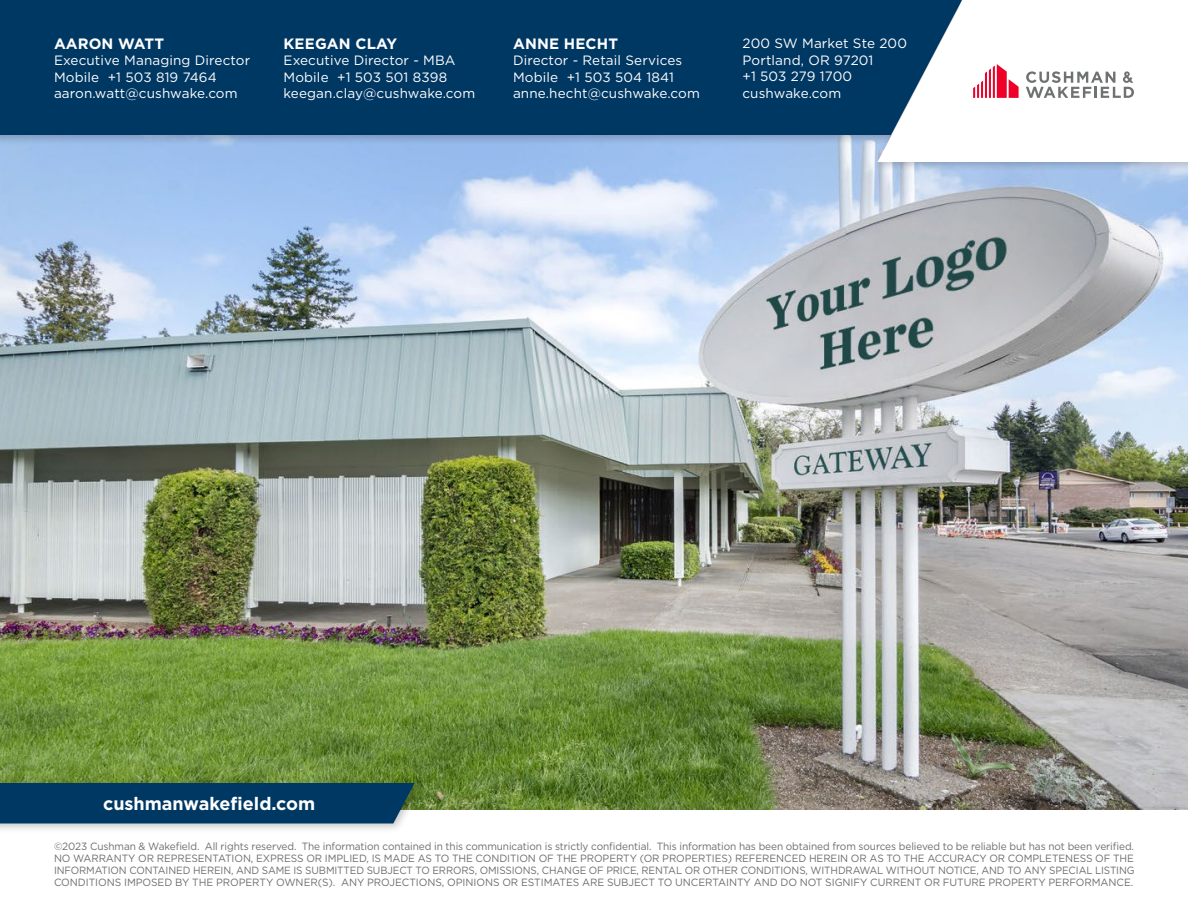
<style>
.page{position:relative;width:1188px;height:918px;background:#fff}
.page>*{position:absolute;margin:0;border:0;box-sizing:border-box;transform-origin:0 0}
.t1{font:700 18px "Gotham";color:#fff}
.Contact_Info{font:700 15px "Gotham";letter-spacing:.01em;color:#fff}
.Contact_Info-2{font:13.5px "Gotham";letter-spacing:.01em;color:#fff}
.Paragraph_Style{font:10.5px/12px "Gotham";letter-spacing:-.005em;color:#6c6d70;text-align:justify;scale:.96 1}
</style>
<div class="page">
<img style="left:0;top:145px;width:1188px;height:665px">
<div style="left:0;top:778px;width:424px;height:56px;background:#231f20;opacity:.25"></div>
<div style="left:0;top:783px;width:415px;height:41px;background:#003864"></div>
<div style="left:0;top:0;width:971px;height:145px;background:#231f20;opacity:.25"></div>
<div style="left:0;top:0;width:873px;height:135px;background:#003864"></div>
<div style="left:873px;top:0;width:315px;height:172px;background:#231f20;opacity:.25"></div>
<svg style="left:877px;top:0;width:311px;height:162px"></svg>
<svg style="left:973px;top:64px;width:46px;height:34px"></svg>
<svg style="left:1026px;top:71px;width:108px;height:27px"></svg>
<p class="Contact_Info" style="left:54px;top:33px;width:112px">AARON WATT</p>
<p class="Contact_Info-2" style="left:54px;top:52px;width:198px">Executive Managing Director</p>
<p class="Contact_Info-2" style="left:54px;top:68px;width:164px">Mobile +1 503 819 7464</p>
<p class="Contact_Info-2" style="left:54px;top:85px;width:185px">aaron.watt@cushwake.com</p>
<p class="Contact_Info" style="left:284px;top:33px;width:115px">KEEGAN CLAY</p>
<p class="Contact_Info-2" style="left:284px;top:52px;width:173px">Executive Director - MBA</p>
<p class="Contact_Info-2" style="left:284px;top:68px;width:165px">Mobile +1 503 501 8398</p>
<p class="Contact_Info-2" style="left:284px;top:85px;width:193px">keegan.clay@cushwake.com</p>
<p class="Contact_Info" style="left:513px;top:33px;width:107px">ANNE HECHT</p>
<p class="Contact_Info-2" style="left:513px;top:52px;width:171px">Director - Retail Services</p>
<p class="Contact_Info-2" style="left:513px;top:68px;width:162px">Mobile +1 503 504 1841</p>
<p class="Contact_Info-2" style="left:513px;top:85px;width:188px">anne.hecht@cushwake.com</p>
<p class="Contact_Info-2" style="left:742px;top:35px;width:166px">200 SW Market Ste 200</p>
<p class="Contact_Info-2" style="left:742px;top:51px;width:132px">Portland, OR 97201</p>
<p class="Contact_Info-2" style="left:742px;top:68px;width:111px">+1 503 279 1700</p>
<p class="Contact_Info-2" style="left:742px;top:84px;width:100px">cushwake.com</p>
<p class="t1" style="left:103px;top:792px;width:214px">cushmanwakefield.com</p>
<p class="Paragraph_Style" style="left:54px;top:840px;width:1127px">©2023 Cushman &amp; Wakefield. All rights reserved. The information contained in this communication is strictly confidential. This information has been obtained from sources believed to be reliable but has not been verified.<br>NO WARRANTY OR REPRESENTATION, EXPRESS OR IMPLIED, IS MADE AS TO THE CONDITION OF THE PROPERTY (OR PROPERTIES) REFERENCED HEREIN OR AS TO THE ACCURACY OR COMPLETENESS OF THE INFORMATION CONTAINED HEREIN, AND SAME IS SUBMITTED SUBJECT TO ERRORS, OMISSIONS, CHANGE OF PRICE, RENTAL OR OTHER CONDITIONS, WITHDRAWAL WITHOUT NOTICE, AND TO ANY SPECIAL LISTING CONDITIONS IMPOSED BY THE PROPERTY OWNER(S). ANY PROJECTIONS, OPINIONS OR ESTIMATES ARE SUBJECT TO UNCERTAINTY AND DO NOT SIGNIFY CURRENT OR FUTURE PROPERTY PERFORMANCE.</p>
</div>
